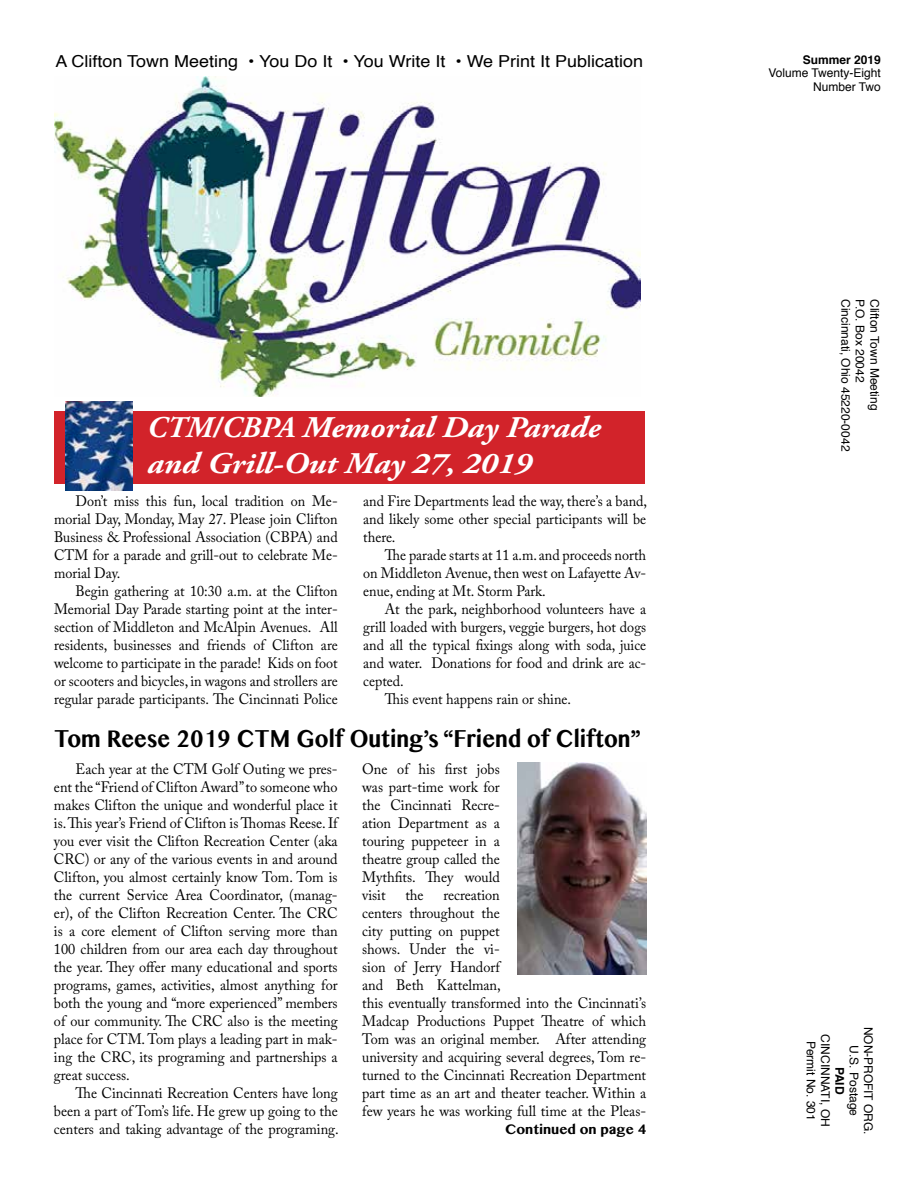
<style>
.page{position:relative;width:918px;height:1188px;background:#fff}
.page>*{position:absolute;margin:0;border:0;box-sizing:border-box;transform-origin:0 0}
.t1{font:italic 700 30px/36px "Adobe Garamond Pro";color:#fff}
.t2{font:700 24px "Lao MN";color:#000;scale:.88 1}
.t3{font:16.5px "Helvetica";color:#000;scale:1.09 1}
.t4{font:15px/18px "Adobe Caslon Pro";color:#000;text-align:justify;scale:.95 1}
.t5{font:15px/18px "Adobe Caslon Pro";color:#000;text-align:justify;scale:.94 1}
.t6{font:700 13.5px "Lao MN";color:#000}
.t7{font:12px/14.4px "Helvetica";color:#000;text-align:center}
.t8{font:700 12px "Helvetica";color:#000}
</style>
<div class="page">
<div style="left:54px;top:411px;width:591px;height:73px;background:#d2232a"></div>
<img style="left:65px;top:401px;width:68px;height:89px">
<img style="left:54px;top:77px;width:587px;height:320px">
<img style="left:518px;top:763px;width:128px;height:212px">
<p class="t3" style="left:56px;top:48px;width:541px">A Clifton Town Meeting • You Do It • You Write It • We Print It Publication</p>
<h1 class="t1" style="left:147px;top:410px;width:455px">CTM/CBPA Memorial Day Parade and Grill-Out May 27, 2019</h1>
<p class="t5" style="left:54px;top:492px;width:303px;text-indent:22px">Don’t miss this fun, local tradition on Me&shy;morial Day, Monday, May 27. Please join Clifton Business &amp; Professional Association (CBPA) and CTM for a parade and grill-out to celebrate Me&shy;morial Day.</p>
<p class="t5" style="left:54px;top:582px;width:303px;text-indent:22px">Begin gathering at 10:30 a.m. at the Clifton Memorial Day Parade starting point at the inter&shy;section of Middleton and McAlpin Avenues. All residents, businesses and friends of Clifton are welcome to participate in the parade! Kids on foot or scooters and bicycles, in wagons and strollers are regular parade participants. The Cincinnati Police</p>
<p class="t5" style="left:363px;top:492px;width:304px">and Fire Departments lead the way, there’s a band, and likely some other special participants will be there.</p>
<p class="t5" style="left:363px;top:546px;width:302px;text-indent:22px">The parade starts at 11 a.m. and proceeds north on Middleton Avenue, then west on Lafayette Av&shy;enue, ending at Mt. Storm Park.</p>
<p class="t5" style="left:385px;top:600px;width:279px">At the park, neighborhood volunteers have a</p>
<p class="t5" style="left:363px;top:618px;width:302px">grill loaded with burgers, veggie burgers, hot dogs</p>
<p class="t5" style="left:363px;top:636px;width:302px">and all the typical fixings along with soda, juice</p>
<p class="t5" style="left:363px;top:654px;width:302px">and water. Donations for food and drink are ac-</p>
<p class="t5" style="left:363px;top:672px;width:45px">cepted.</p>
<p class="t5" style="left:385px;top:690px;width:200px">This event happens rain or shine.</p>
<h2 class="t2" style="left:54px;top:723px;width:668px">Tom Reese 2019 CTM Golf Outing’s “Friend of Clifton”</h2>
<p class="t4" style="left:54px;top:759px;width:300px;text-indent:22px">Each year at the CTM Golf Outing we pres&shy;ent the “Friend of Clifton Award” to someone who makes Clifton the unique and wonderful place it is. This year’s Friend of Clifton is Thomas Reese. If you ever visit the Clifton Recreation Center (aka CRC) or any of the various events in and around Clifton, you almost certainly know Tom. Tom is the current Service Area Coordinator, (manag&shy;er), of the Clifton Recreation Center. The CRC is a core element of Clifton serving more than 100 children from our area each day throughout the year. They offer many educational and sports programs, games, activities, almost anything for both the young and “more experienced” members of our community. The CRC also is the meeting place for CTM. Tom plays a leading part in mak&shy;ing the CRC, its programing and partnerships a great success.</p>
<p class="t4" style="left:54px;top:1083px;width:301px;text-indent:22px">The Cincinnati Recreation Centers have long been a part of Tom’s life. He grew up going to the centers and taking advantage of the programing.</p>
<p class="t4" style="left:362px;top:759px;width:146px">One of his first jobs was part-time work for the Cincinnati Recre&shy;ation Department as a touring puppeteer in a theatre group called the Mythfits. They would visit</p>
<p class="t4" style="left:405px;top:885px;width:21px">the</p>
<p class="t4" style="left:362px;top:885px;width:300px;text-align:left;text-indent:81px">recreation<br>centers throughout the<br>city putting on puppet<br>shows. Under the vi-<br>sion of Jerry Handorf<br>and Beth Kattelman,<br>this eventually transformed into the Cincinnati’s Madcap Productions Puppet Theatre of which Tom was an original member. After attending university and acquiring several degrees, Tom re&shy;turned to the Cincinnati Recreation Department part time as an art and theater teacher. Within a few years he was working full time at the Pleas-</p>
<p class="t6" style="left:505px;top:1120px;width:143px">Continued on page 4</p>
<p class="t8" style="left:803px;top:50px;width:80px">Summer 2019</p>
<p class="t7" style="left:768px;top:67px;width:114px;line-height:13.8px;text-align:right">Volume Twenty-Eight<br>Number Two</p>
<p class="t7" style="left:853px;top:299px;width:154px;rotate:90deg">Cincinnati, Ohio 45220-0042</p>
<p class="t7" style="left:867px;top:299px;width:85px;rotate:90deg">P.O. Box 20042</p>
<p class="t7" style="left:881px;top:299px;width:113px;rotate:90deg">Clifton Town Meeting</p>
<p class="t7" style="left:875px;top:1027px;width:109px;rotate:90deg">NON-PROFIT ORG.<br>U.S. Postage</p>
<p class="t7" style="left:832px;top:1034px;width:94px;rotate:90deg">CINCINNATI, OH<br>Permit No. 301</p>
<p class="t8" style="left:849px;top:1067px;width:29px;rotate:90deg">PAID</p>
</div>
